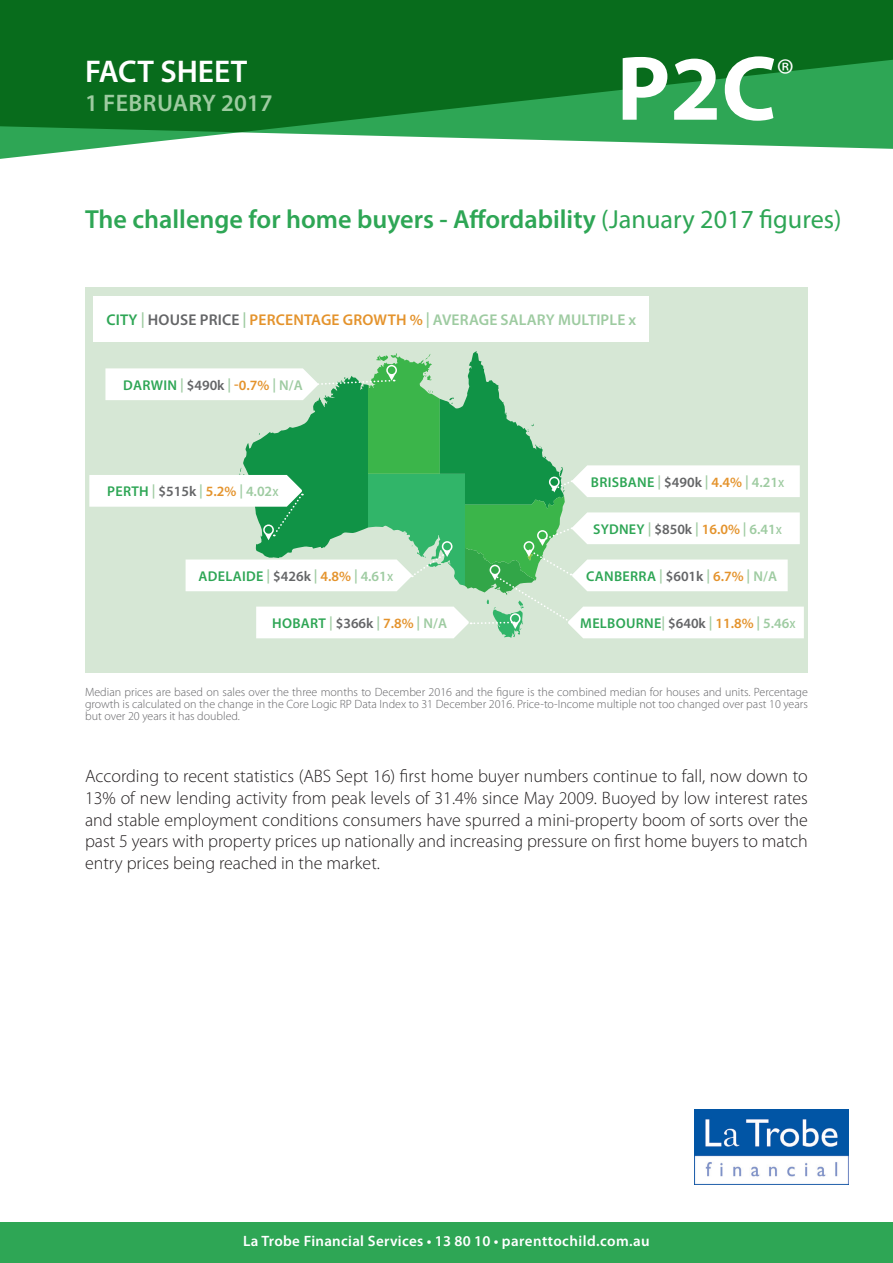
<style>
.page{position:relative;width:893px;height:1263px;background:#fff}
.page>*{position:absolute;margin:0;border:0;box-sizing:border-box;transform-origin:0 0}
.t1{font:700 92.4px "Myriad Pro";color:#fff}
.Header_1W{font:600 31.5px "Myriad Pro";color:#fff}
.t2{font:600 26.25px "Myriad Pro";color:#2ea655}
.Header_1W-2{font:600 24px "Myriad Pro";letter-spacing:.01em;color:#9ecba1}
.t3{font:300 18px/21.6px "Myriad Pro";color:#231f20;text-align:justify}
.Header_2O{font:600 15.6px "Myriad Pro";letter-spacing:.01em;color:#9ecba1}
.Address_when_under_k{font:600 15px "Myriad Pro";letter-spacing:.02em;color:#fff}
.Header_2O-2{font:600 14.25px "Myriad Pro";letter-spacing:.02em;color:#2ea655}
.Header_2O-3{font:600 14.25px "Myriad Pro";letter-spacing:.005em;color:#9ecba1}
.Footnote_B{font:300 12px/12px "Myriad Pro";color:#636366;text-align:justify}
.s1{font-weight:400}
.s2{color:#2ea655}
.s3{color:#646567}
.s4{color:#e4932c}
.s5{color:#9ecba1}
.s6{font-size:10.5px}
.s7{font-size:10.5px;color:#9ecba1}
</style>
<div class="page">
<svg style="left:0;top:0;width:893px;height:149px;background:#1d8135"></svg>
<div style="left:0;top:1222px;width:893px;height:41px;background:#2ea655"></div>
<div style="left:85px;top:287px;width:723px;height:386px;background:#d6e7d5"></div>
<svg style="left:89px;top:351px;width:715px;height:287px"></svg>
<div style="left:94px;top:297px;width:555px;height:45px;background:#fff"></div>
<img style="left:695px;top:1110px;width:153px;height:74px">
<p class="Header_1W" style="left:85px;top:52px;width:164px">FACT SHEET</p>
<p class="Header_1W-2" style="left:85px;top:88px;width:189px">1 FEBRUARY 2017</p>
<p class="t1" style="left:617px;top:28px;width:179px">P2C<sup>®</sup></p>
<p class="t2" style="left:85px;top:202px;width:758px">The challenge for home buyers - Affordability <span class="s1">(January 2017 figures)</span></p>
<p class="Header_2O" style="left:106px;top:310px;width:531px"><span class="s2">CITY</span> | <span class="s3">HOUSE PRICE</span> | <span class="s4">PERCENTAGE GROWTH %</span> | AVERAGE SALARY MULTIPLE x</p>
<p class="Header_2O-2" style="left:123px;top:376px;width:181px">DARWIN <span class="s5">|</span> <span class="s3">$490k</span> <span class="s5">|</span> <span class="s4">-0.7%</span> <span class="s5">| N/A</span></p>
<p class="Header_2O-3" style="left:107px;top:482px;width:173px"><span class="s2">PERTH</span> | <span class="s3">$515k</span> | <span class="s4">5.2%</span> | 4.02<span class="s6">X</span></p>
<p class="Header_2O-2" style="left:198px;top:567px;width:196px">ADELAIDE <span class="s5">|</span> <span class="s3">$426k</span> <span class="s5">|</span> <span class="s4">4.8%</span> <span class="s5">| 4.61</span><span class="s7">X</span></p>
<p class="Header_2O-2" style="left:591px;top:473px;width:195px">BRISBANE <span class="s5">|</span> <span class="s3">$490k</span> <span class="s5">|</span> <span class="s4">4.4%</span> <span class="s5">| 4.21</span><span class="s7">X</span></p>
<p class="Header_2O-3" style="left:593px;top:520px;width:191px"><span class="s2">SYDNEY</span> | <span class="s3">$850k</span> | <span class="s4">16.0%</span> | 6.41<span class="s6">X</span></p>
<p class="Header_2O-2" style="left:586px;top:567px;width:193px">CANBERRA <span class="s5">|</span> <span class="s3">$601k</span> <span class="s5">|</span> <span class="s4">6.7%</span> <span class="s5">| N/A</span></p>
<p class="Header_2O-2" style="left:272px;top:614px;width:176px">HOBART <span class="s5">|</span> <span class="s3">$366k</span> <span class="s5">|</span> <span class="s4">7.8%</span> <span class="s5">| N/A</span></p>
<p class="Header_2O-2" style="left:580px;top:614px;width:217px">MELBOURNE<span class="s5">|</span> <span class="s3">$640k</span> <span class="s5">|</span> <span class="s4">11.8%</span> <span class="s5">| 5.46</span><span class="s7">X</span></p>
<p class="Footnote_B" style="left:85px;top:685px;width:724px">Median prices are based on sales over the three months to December 2016 and the figure is the combined median for houses and units. Percentage growth is calculated on the change in the Core Logic RP Data Index to 31 December 2016. Price-to-Income multiple not too changed over past 10 years but over 20 years it has doubled.</p>
<p class="t3" style="left:85px;top:765px;width:724px">According to recent statistics (ABS Sept 16) first home buyer numbers continue to fall, now down to 13% of new lending activity from peak levels of 31.4% since May 2009. Buoyed by low interest rates and stable employment conditions consumers have spurred a mini-property boom of sorts over the past 5 years with property prices up nationally and increasing pressure on first home buyers to match entry prices being reached in the market.</p>
<p class="Address_when_under_k" style="left:243px;top:1231px;width:408px">La Trobe Financial Services • 13 80 10 • parenttochild.com.au</p>
</div>
